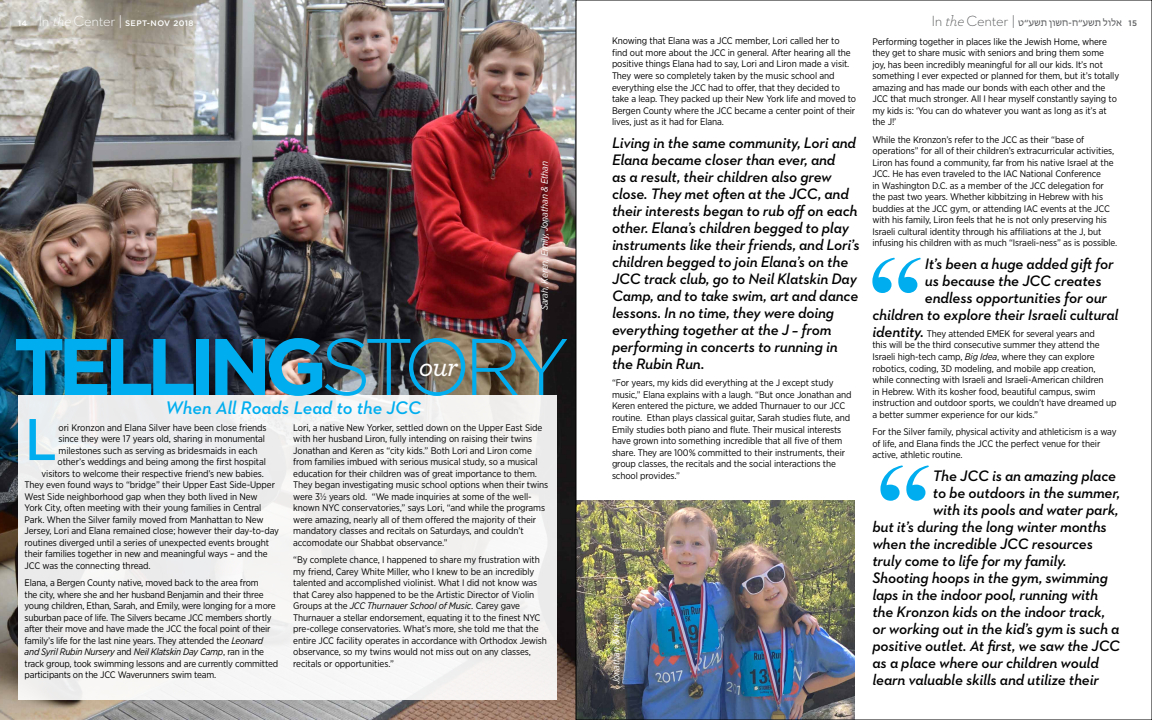
<style>
.page{position:relative;width:1152px;height:720px;background:#fff}
.page>*{position:absolute;margin:0;border:0;box-sizing:border-box;transform-origin:0 0}
.t1{font:700 80px "Gotham";letter-spacing:-.09em;color:#00aeef}
.t2{font:600 60.3px "Neutraface 2 Text";color:#00aeef}
.t3{font:italic 500 28.6px "Archer Pro";color:#fff}
.t4{font:italic 600 18.6px "Neutraface 2 Text";color:#00aeef}
.t5{font:italic 600 15.5px/17px "Neutraface 2 Text";letter-spacing:-.01em;color:#000}
.t6{font:300 15px "Neutraface 2 Text";letter-spacing:-.02em;color:#58595b}
.t7{font:10.2px "Myriad Hebrew";color:#58595b}
.t8{font:9.5px/11.5px "Gotham Narrow";letter-spacing:-.01em;color:#000}
.t9{font:italic 9.5px "Gotham Narrow";letter-spacing:-.01em;color:#fff}
.t10{font:500 8px "Gotham";letter-spacing:.05em;color:#fff}
.t11{font:500 8px "Gotham";color:#58595b}
.s1{font-family:"Neutraface 2 Text";font-weight:300;font-size:15px}
.s2{font-family:"Archer Pro";font-weight:300;font-style:italic;font-size:15px}
.s3{font-weight:300}
.s4{font-style:italic}
.s5{font-family:"Archer Pro";font-style:italic}
.s6{font-family:"Neutraface 2 Text";font-weight:600;font-style:italic;font-size:15.5px}
</style>
<div class="page">
<img style="left:0;top:0;width:576px;height:720px">
<div style="left:18px;top:395px;width:538px;height:305px;background:#f1f0f0"></div>
<img style="left:578px;top:501px;width:276px;height:217px">
<svg style="left:872px;top:258px;width:49px;height:35px"></svg>
<svg style="left:880px;top:465px;width:49px;height:36px"></svg>
<p class="t10" style="left:18px;top:18px;width:177px">14 <span class="s1">In</span> <span class="s2">the</span> <span class="s1">Center |</span> SEPT-NOV 2018</p>
<p class="t9" style="left:539px;top:310px;width:150px;rotate:-90deg">Sarah, Keren, Emily, Jonathan &amp; Ethan</p>
<h1 class="t1" style="left:13px;top:314px;width:558px">telling<span class="s3">STORY</span></h1>
<h3 class="t4" style="left:166px;top:396px;width:257px">When All Roads Lead to the JCC</h3>
<h3 class="t3" style="left:419px;top:345px;width:41px">our</h3>
<h2 class="t2" style="left:25px;top:401px;width:34px">L</h2>
<p class="t8" style="left:59px;top:421px;width:210px">ori Kronzon and Elana Silver have been close friends</p>
<p class="t8" style="left:59px;top:433px;width:208px">since they were 17 years old, sharing in monumental</p>
<p class="t8" style="left:59px;top:444px;width:200px">milestones such as serving as bridesmaids in each</p>
<p class="t8" style="left:58px;top:456px;width:210px">other’s weddings and being among the first hospital</p>
<p class="t8" style="left:42px;top:467px;width:224px">visitors to welcome their respective friend’s new babies.</p>
<p class="t8" style="left:25px;top:479px;width:252px">They even found ways to “bridge” their Upper East Side-Upper</p>
<p class="t8" style="left:25px;top:490px;width:235px">West Side neighborhood gap when they both lived in New</p>
<p class="t8" style="left:25px;top:502px;width:238px">York City, often meeting with their young families in Central</p>
<p class="t8" style="left:25px;top:513px;width:240px">Park. When the Silver family moved from Manhattan to New</p>
<p class="t8" style="left:25px;top:525px;width:256px">Jersey, Lori and Elana remained close; however their day-to-day</p>
<p class="t8" style="left:25px;top:537px;width:246px">routines diverged until a series of unexpected events brought</p>
<p class="t8" style="left:25px;top:548px;width:245px">their families together in new and meaningful ways – and the</p>
<p class="t8" style="left:25px;top:560px;width:128px">JCC was the connecting thread.</p>
<p class="t8" style="left:25px;top:577px;width:255px">Elana, a Bergen County native, moved back to the area from<br>the city, where she and her husband Benjamin and their three young children, Ethan, Sarah, and Emily, were longing for a more suburban pace of life. The Silvers became JCC members shortly after their move and have made the JCC the focal point of their family’s life for the last nine years. They attended the <span class="s4">Leonard and Syril Rubin Nursery</span> and <span class="s4">Neil Klatskin Day Camp</span>, ran in the track group, took swimming lessons and are currently committed participants on the JCC Waverunners swim team.</p>
<p class="t8" style="left:293px;top:422px;width:257px">Lori, a native New Yorker, settled down on the Upper East Side with her husband Liron, fully intending on raising their twins Jonathan and Keren as “city kids.” Both Lori and Liron come from families imbued with serious musical study, so a musical education for their children was of great importance to them.<br>They began investigating music school options when their twins were 3½ years old. “We made inquiries at some of the well&shy;known NYC conservatories,” says Lori, “and while the programs were amazing, nearly all of them offered the majority of their mandatory classes and recitals on Saturdays, and couldn’t accomodate our Shabbat observance.”</p>
<p class="t8" style="left:293px;top:554px;width:255px">“By complete chance, I happened to share my frustration with my friend, Carey White Miller, who I knew to be an incredibly talented and accomplished violinist. What I did not know was that Carey also happened to be the Artistic Director of Violin Groups at the <span class="s4">JCC Thurnauer School of Music</span>. Carey gave Thurnauer a stellar endorsement, equating it to the finest NYC pre-college conservatories. What’s more, she told me that the entire JCC facility operates in accordance with Orthodox Jewish observance, so my twins would not miss out on any classes, recitals or opportunities.”</p>
<p class="t8" style="left:612px;top:35px;width:246px">Knowing that Elana was a JCC member, Lori called her to find out more about the JCC in general. After hearing all the positive things Elana had to say, Lori and Liron made a visit.<br>They were so completely taken by the music school and everything else the JCC had to offer, that they decided to take a leap. They packed up their New York life and moved to Bergen County where the JCC became a center point of their lives, just as it had for Elana.</p>
<p class="t5" style="left:612px;top:134px;width:249px">Living in the same community, Lori and Elana became closer than ever, and<br>as a result, their children also grew close. They met often at the JCC, and their interests began to rub off on each other. Elana’s children begged to play instruments like their friends, and Lori’s children begged to join Elana’s on the JCC track club, go to Neil Klatskin Day Camp, and to take swim, art and dance lessons. In no time, they were doing everything together at the J – from performing in concerts to running in the Rubin Run.</p>
<p class="t8" style="left:612px;top:377px;width:241px">“For years, my kids did everything at the J except study music,” Elana explains with a laugh. “But once Jonathan and Keren entered the picture, we added Thurnauer to our JCC routine. Ethan plays classical guitar, Sarah studies flute, and Emily studies both piano and flute. Their musical interests have grown into something incredible that all five of them share. They are 100% committed to their instruments, their group classes, the recitals and the social interactions the school provides.”</p>
<p class="t9" style="left:610px;top:684px;width:71px;rotate:-90deg">Jonathan &amp; Keren</p>
<h3 class="t6" style="left:932px;top:12px;width:79px">In <span class="s5">the</span> Center</h3>
<p class="t7" style="left:1012px;top:17px;width:112px">שע”ט<span class="s1">|</span> ת שו ן ח ח- שע” ת אל ו ל</p>
<p class="t11" style="left:1129px;top:18px;width:10px">15</p>
<p class="t8" style="left:872px;top:35px;width:248px">Performing together in places like the Jewish Home, where they get to share music with seniors and bring them some joy, has been incredibly meaningful for all our kids. It’s not something I ever expected or planned for them, but it’s totally amazing and has made our bonds with each other and the JCC that much stronger. All I hear myself constantly saying to my kids is: ‘You can do whatever you want as long as it’s at the J!’</p>
<p class="t8" style="left:872px;top:133px;width:246px">While the Kronzon’s refer to the JCC as their “base of operations” for all of their children’s extracurricular activities, Liron has found a community, far from his native Israel at the JCC. He has even traveled to the IAC National Conference<br>in Washington D.C. as a member of the JCC delegation for the past two years. Whether kibbitzing in Hebrew with his buddies at the JCC gym, or attending IAC events at the JCC with his family, Liron feels that he is not only preserving his Israeli cultural identity through his affiliations at the J, but infusing his children with as much “Israeli-ness” as is possible.</p>
<h3 class="t5" style="left:925px;top:255px;width:190px">It’s been a huge added gift for</h3>
<h3 class="t5" style="left:925px;top:272px;width:178px">us because the JCC creates</h3>
<h3 class="t5" style="left:925px;top:289px;width:184px">endless opportunities for our</h3>
<h3 class="t5" style="left:872px;top:306px;width:248px">children to explore their Israeli cultural</h3>
<p class="t8" style="left:872px;top:328px;width:246px"><span class="s6">identity.</span> They attended EMEK for several years and<br>this will be the third consecutive summer they attend the Israeli high-tech camp, <span class="s4">Big Idea</span>, where they can explore robotics, coding, 3D modeling, and mobile app creation, while connecting with Israeli and Israeli-American children<br>in Hebrew. With its kosher food, beautiful campus, swim instruction and outdoor sports, we couldn’t have dreamed up a better summer experience for our kids.”</p>
<p class="t8" style="left:872px;top:426px;width:246px">For the Silver family, physical activity and athleticism is a way of life, and Elana finds the JCC the perfect venue for their active, athletic routine.</p>
<h3 class="t5" style="left:933px;top:467px;width:185px">The JCC is an amazing place</h3>
<h3 class="t5" style="left:933px;top:484px;width:189px">to be outdoors in the summer,</h3>
<h3 class="t5" style="left:933px;top:501px;width:187px">with its pools and water park,</h3>
<h3 class="t5" style="left:872px;top:518px;width:236px">but it’s during the long winter months</h3>
<h3 class="t5" style="left:872px;top:535px;width:222px">when the incredible JCC resources</h3>
<h3 class="t5" style="left:872px;top:552px;width:196px">truly come to life for my family.</h3>
<h3 class="t5" style="left:872px;top:569px;width:237px">Shooting hoops in the gym, swimming</h3>
<h3 class="t5" style="left:872px;top:586px;width:227px">laps in the indoor pool, running with</h3>
<h3 class="t5" style="left:872px;top:603px;width:234px">the Kronzon kids on the indoor track,</h3>
<h3 class="t5" style="left:872px;top:620px;width:248px">or working out in the kid’s gym is such a</h3>
<h3 class="t5" style="left:872px;top:637px;width:249px">positive outlet. At first, we saw the JCC</h3>
<h3 class="t5" style="left:872px;top:654px;width:228px">as a place where our children would</h3>
<h3 class="t5" style="left:872px;top:671px;width:228px">learn valuable skills and utilize their</h3>
</div>
